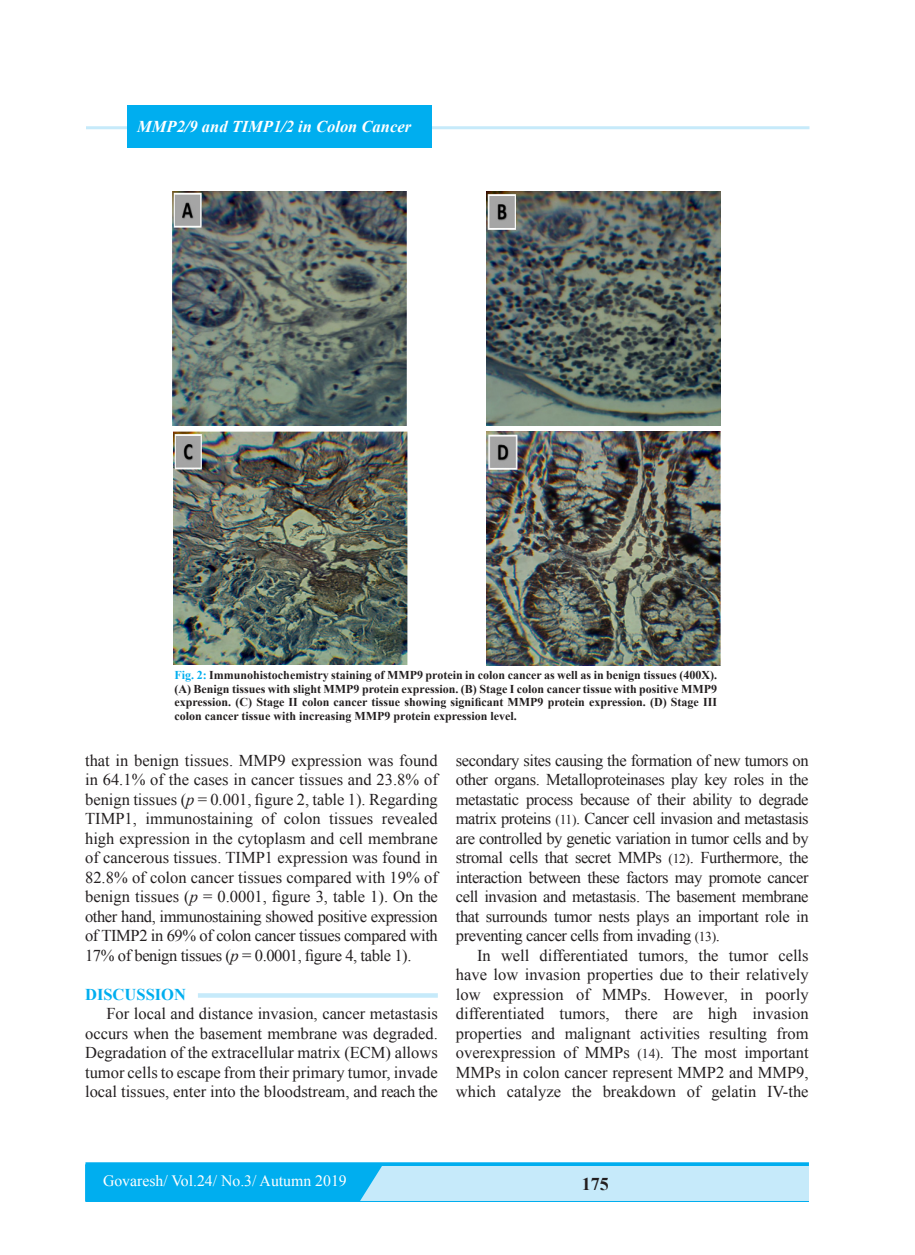
<style>
.page{position:relative;width:915px;height:1255px;background:#fff}
.page>*{position:absolute;margin:0;border:0;box-sizing:border-box;transform-origin:0 0}
.t1{font:700 18px "Times New Roman";color:#231f20}
.t2{font:16.5px/19.5px "Times New Roman";color:#231f20;text-align:right}
.t3{font:16.5px/19.5px "Times New Roman";letter-spacing:-.025em;color:#231f20;text-align:right}
.t4{font:italic 700 16.5px "Times New Roman";color:#fff}
.t5{font:700 16.5px "Times New Roman";color:#00aeef}
.t6{font:15.75px "Times New Roman";color:#fff}
.t7{font:13.5px "Times New Roman";letter-spacing:-.025em;color:#231f20}
.t8{font:700 12px/13.5px "Times New Roman";color:#231f20;text-align:justify}
.s1{color:#00aeef}
.s2{font-style:italic}
.s3{font-size:13.5px}
</style>
<div class="page">
<svg style="left:85px;top:1162px;width:723px;height:4px;background:#16b4f0"></svg>
<div style="left:85px;top:1166px;width:723px;height:35px;background:#c6eafa"></div>
<hr style="left:85px;top:1200px;width:723px;height:1px;background:#00aeef">
<div style="left:85px;top:1164px;width:298px;height:36px;background:#00aeef"></div>
<hr style="left:198px;top:993px;width:239px;height:4px;background:#c6eafa">
<img style="left:173px;top:191px;width:233px;height:234px">
<img style="left:486px;top:191px;width:234px;height:234px">
<img style="left:174px;top:432px;width:234px;height:232px">
<img style="left:486px;top:432px;width:234px;height:233px">
<hr style="left:86px;top:126px;width:723px;height:3px;background:#c6eafa">
<div style="left:128px;top:105px;width:303px;height:43px;background:#00aeef"></div>
<p class="t4" style="left:137px;top:115px;width:275px">MMP2/9 and TIMP1/2 in Colon Cancer</p>
<p class="t8" style="left:174px;top:668px;width:544px"><span class="s1">Fig. 2:</span> Immunohistochemistry staining of MMP9 protein in colon cancer as well as in benign tissues (400X .( A( ) Benign tissues with slight MMP9 protein expression B(. ) Stage I colon cancer tissue with positive MMP9 expression (. C) Stage II colon cancer tissue showing significant MMP9 protein expression (. D) Stage III colon cancer tissue with increasing MMP9 protein expression level.</p>
<p class="t2" style="left:85px;top:750px;width:354px">that in benign tissues. MMP9 expression was found in 64.1% of the cases in cancer tissues and 23.8% of benign tissues <span class="s2">p</span>( = 0.001, figure 2, table .)1 Regarding revealed</p>
<p class="t2" style="left:145px;top:808px;width:109px">immunostaining</p>
<p class="t2" style="left:284px;top:808px;width:38px">colon</p>
<p class="t2" style="left:329px;top:808px;width:46px">tissues</p>
<p class="t2" style="left:261px;top:808px;width:15px">of</p>
<p class="t2" style="left:85px;top:808px;width:354px;text-align:left">TIMP1,<br>high expression in the cytoplasm and cell membrane of cancerous tissues. TIMP1 expression was found in 82.8% of colon cancer tissues compared with 19% of benign tissues (<span class="s2">p</span> = 0.0001, figure 3, table .)1 On the other hand, immunostaining showed positive expression of TIMP in2 69% of colon cancer tissues compared with 17% of benign tissues <span class="s2">p</span>( = 0.0001, figure 4, table .(1</p>
<p class="t5" style="left:85px;top:982px;width:102px">DISCUSSION</p>
<p class="t2" style="left:85px;top:1003px;width:354px;text-align:justify;text-indent:21px">For local and distance invasion, cancer metastasis occurs when the basement membrane was degraded.<br>Degradation of the extracellular matrix (ECM) allows tumor cells to escape from their primary tumor, invade local tissues, enter into the bloodstream, and reach the</p>
<p class="t3" style="left:455px;top:750px;width:354px">secondary sites causing the formation of new tumors on other organs. Metalloproteinases play key roles in the metastatic process because of their ability to degrade .<span class="s3">)</span> Cancer cell invasion and metastasis</p>
<p class="t3" style="left:455px;top:808px;width:97px">matrix proteins</p>
<p class="t3" style="left:455px;top:828px;width:354px">are controlled by genetic variation in tumor cells and by</p>
<p class="t3" style="left:685px;top:847px;width:124px">.<span class="s3">)</span> Furthermore, the</p>
<p class="t7" style="left:555px;top:810px;width:18px">(11</p>
<p class="t3" style="left:455px;top:847px;width:207px">stromal cells that secret MMPs</p>
<p class="t3" style="left:455px;top:867px;width:354px">interaction between these factors may promote cancer</p>
<p class="t3" style="left:455px;top:886px;width:354px">cell invasion and metastasis. The basement membrane</p>
<p class="t3" style="left:455px;top:906px;width:354px">that surrounds tumor nests plays an important role in</p>
<p class="t2" style="left:711px;top:925px;width:10px">.<span class="s3">(</span></p>
<p class="t7" style="left:668px;top:849px;width:19px">(12</p>
<p class="t3" style="left:455px;top:925px;width:237px">preventing cancer cells from invading</p>
<p class="t7" style="left:694px;top:927px;width:19px">)13</p>
<p class="t2" style="left:501px;top:945px;width:30px">well</p>
<p class="t2" style="left:539px;top:945px;width:90px">differentiated</p>
<p class="t2" style="left:698px;top:945px;width:22px">the</p>
<p class="t2" style="left:778px;top:945px;width:32px">cells</p>
<p class="t2" style="left:477px;top:945px;width:15px">In</p>
<p class="t2" style="left:455px;top:964px;width:354px">have low invasion properties due to their relatively</p>
<p class="t2" style="left:765px;top:984px;width:45px">poorly</p>
<p class="t2" style="left:638px;top:945px;width:51px">tumors,</p>
<p class="t2" style="left:728px;top:945px;width:41px">tumor</p>
<p class="t2" style="left:455px;top:984px;width:26px">low</p>
<p class="t2" style="left:493px;top:984px;width:72px">expression</p>
<p class="t2" style="left:740px;top:984px;width:14px">in</p>
<p class="t2" style="left:576px;top:984px;width:15px">of</p>
<p class="t2" style="left:602px;top:984px;width:51px">MMPs.</p>
<p class="t2" style="left:663px;top:984px;width:65px">However,</p>
<p class="t2" style="left:455px;top:1003px;width:90px">differentiated</p>
<p class="t2" style="left:559px;top:1003px;width:51px">tumors,</p>
<p class="t2" style="left:624px;top:1003px;width:34px">there</p>
<p class="t2" style="left:672px;top:1003px;width:22px">are</p>
<p class="t2" style="left:708px;top:1003px;width:31px">high</p>
<p class="t2" style="left:752px;top:1003px;width:57px">invasion</p>
<p class="t2" style="left:455px;top:1023px;width:67px">properties</p>
<p class="t2" style="left:531px;top:1023px;width:25px">and</p>
<p class="t2" style="left:564px;top:1023px;width:68px">malignant</p>
<p class="t2" style="left:640px;top:1023px;width:61px">activities</p>
<p class="t2" style="left:709px;top:1023px;width:59px">resulting</p>
<p class="t2" style="left:776px;top:1023px;width:34px">from</p>
<p class="t2" style="left:455px;top:1042px;width:101px">overexpression</p>
<p class="t2" style="left:455px;top:1062px;width:354px">MMPs in colon cancer represent MMP2 and MMP9,</p>
<p class="t2" style="left:766px;top:1081px;width:43px">IV-the</p>
<p class="t2" style="left:655px;top:1042px;width:43px">.<span class="s3">)</span> The</p>
<p class="t2" style="left:744px;top:1042px;width:66px">important</p>
<p class="t2" style="left:563px;top:1042px;width:15px">of</p>
<p class="t2" style="left:584px;top:1042px;width:46px">MMPs</p>
<p class="t2" style="left:704px;top:1042px;width:34px">most</p>
<p class="t7" style="left:637px;top:1044px;width:19px">(14</p>
<p class="t2" style="left:455px;top:1081px;width:42px">which</p>
<p class="t2" style="left:507px;top:1081px;width:56px">catalyze</p>
<p class="t2" style="left:571px;top:1081px;width:22px">the</p>
<p class="t2" style="left:602px;top:1081px;width:75px">breakdown</p>
<p class="t2" style="left:711px;top:1081px;width:46px">gelatin</p>
<p class="t2" style="left:686px;top:1081px;width:15px">of</p>
<p class="t6" style="left:103px;top:1170px;width:245px">Govaresh/ Vol.24/ No.3/ Autumn 2019</p>
<p class="t1" style="left:581px;top:1171px;width:28px">175</p>
</div>
